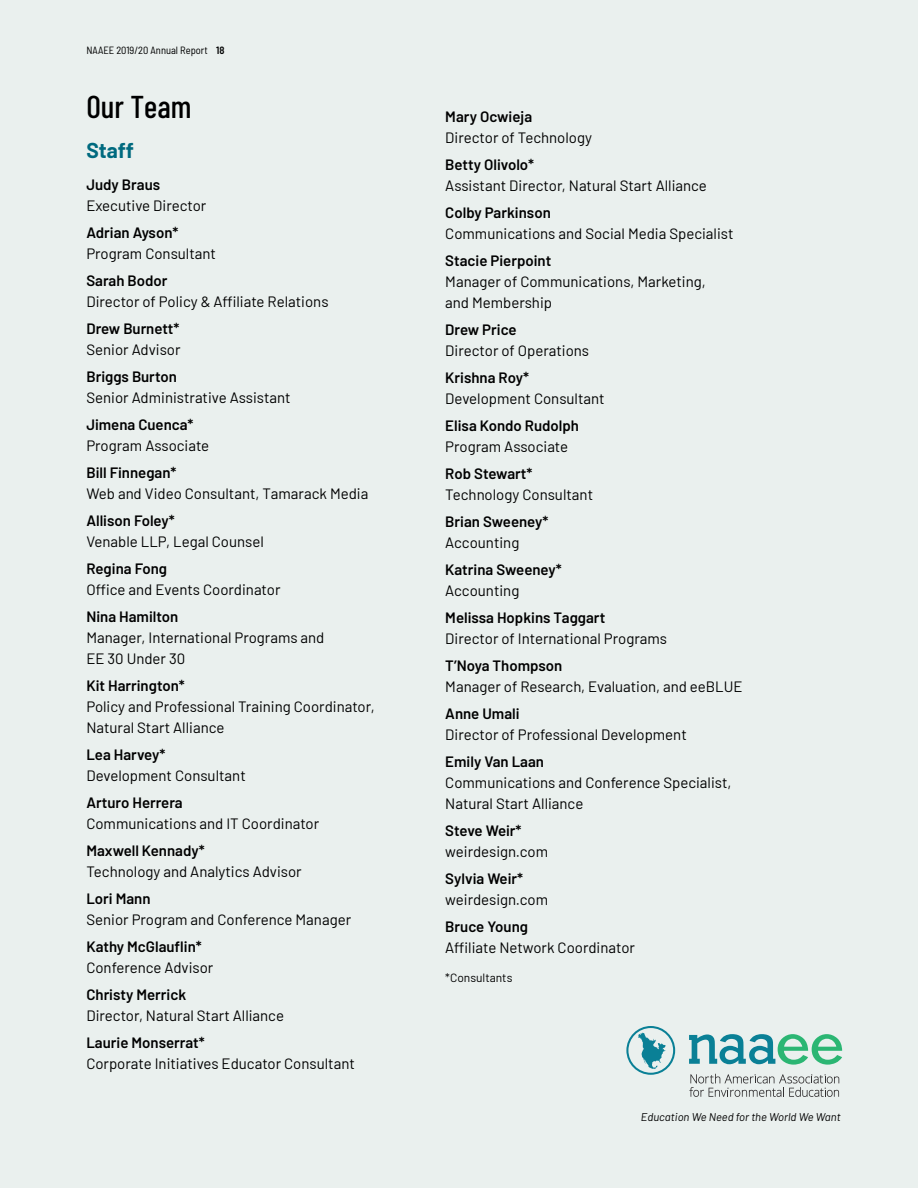
<style>
.page{position:relative;width:918px;height:1188px;background:#eaf0ee}
.page>*{position:absolute;margin:0;border:0;box-sizing:border-box;transform-origin:0 0}
.t1{font:500 31.5px "Barlow Condensed";color:#000}
.t2{font:700 21px "Barlow";color:#006a7f}
.t3{font:15px/21px "Barlow";color:#000}
.t4{font:600 15px "Barlow";color:#000}
.t5{font:12px "Barlow";color:#000}
.t6{font:italic 11.25px "Barlow";color:#000}
.t7{font:semi-condensed 10.5px "Barlow";color:#000}
.s1{font-weight:600}
</style>
<div class="page">
<svg style="left:626px;top:1026px;width:49px;height:49px"></svg>
<svg style="left:689px;top:1034px;width:153px;height:31px"></svg>
<svg style="left:689px;top:1074px;width:150px;height:23px"></svg>
<p class="t7" style="left:86px;top:42px;width:140px">NAAEE 2019/20 Annual Report <span class="s1">18</span></p>
<h1 class="t1" style="left:86px;top:84px;width:107px">Our Team</h1>
<h2 class="t2" style="left:86px;top:135px;width:49px">Staff</h2>
<p class="t4" style="left:86px;top:173px;width:75px">Judy Braus</p>
<p class="t3" style="left:86px;top:194px;width:122px">Executive Director</p>
<p class="t4" style="left:86px;top:221px;width:94px">Adrian Ayson*</p>
<p class="t3" style="left:86px;top:242px;width:131px">Program Consultant</p>
<p class="t4" style="left:86px;top:269px;width:83px">Sarah Bodor</p>
<p class="t3" style="left:86px;top:290px;width:244px">Director of Policy &amp; Affiliate Relations</p>
<p class="t4" style="left:86px;top:317px;width:95px">Drew Burnett*</p>
<p class="t3" style="left:86px;top:338px;width:96px">Senior Advisor</p>
<p class="t4" style="left:86px;top:365px;width:92px">Briggs Burton</p>
<p class="t3" style="left:86px;top:386px;width:206px">Senior Administrative Assistant</p>
<p class="t4" style="left:86px;top:413px;width:109px">Jimena Cuenca*</p>
<p class="t3" style="left:86px;top:434px;width:124px">Program Associate</p>
<p class="t4" style="left:86px;top:461px;width:92px">Bill Finnegan*</p>
<p class="t3" style="left:86px;top:482px;width:284px">Web and Video Consultant, Tamarack Media</p>
<p class="t4" style="left:86px;top:509px;width:90px">Allison Foley*</p>
<p class="t3" style="left:86px;top:530px;width:179px">Venable LLP, Legal Counsel</p>
<p class="t4" style="left:86px;top:557px;width:82px">Regina Fong</p>
<p class="t3" style="left:86px;top:578px;width:196px">Office and Events Coordinator</p>
<p class="t4" style="left:86px;top:605px;width:94px">Nina Hamilton</p>
<p class="t3" style="left:86px;top:626px;width:240px">Manager, International Programs and<br>EE 30 Under 30</p>
<p class="t4" style="left:86px;top:674px;width:100px">Kit Harrington*</p>
<p class="t3" style="left:86px;top:695px;width:290px">Policy and Professional Training Coordinator,<br>Natural Start Alliance</p>
<p class="t4" style="left:86px;top:743px;width:80px">Lea Harvey*</p>
<p class="t3" style="left:86px;top:764px;width:161px">Development Consultant</p>
<p class="t4" style="left:86px;top:791px;width:98px">Arturo Herrera</p>
<p class="t3" style="left:86px;top:812px;width:234px">Communications and IT Coordinator</p>
<p class="t4" style="left:86px;top:839px;width:120px">Maxwell Kennady*</p>
<p class="t3" style="left:86px;top:860px;width:217px">Technology and Analytics Advisor</p>
<p class="t4" style="left:86px;top:887px;width:66px">Lori Mann</p>
<p class="t3" style="left:86px;top:908px;width:266px">Senior Program and Conference Manager</p>
<p class="t4" style="left:86px;top:935px;width:117px">Kathy McGlauflin*</p>
<p class="t3" style="left:86px;top:956px;width:128px">Conference Advisor</p>
<p class="t4" style="left:86px;top:983px;width:101px">Christy Merrick</p>
<p class="t3" style="left:86px;top:1004px;width:199px">Director, Natural Start Alliance</p>
<p class="t4" style="left:86px;top:1031px;width:120px">Laurie Monserrat*</p>
<p class="t3" style="left:86px;top:1052px;width:270px">Corporate Initiatives Educator Consultant</p>
<p class="t4" style="left:445px;top:106px;width:88px">Mary Ocwieja</p>
<p class="t3" style="left:445px;top:126px;width:148px">Director of Technology</p>
<p class="t4" style="left:445px;top:154px;width:90px">Betty Olivolo*</p>
<p class="t3" style="left:445px;top:174px;width:263px">Assistant Director, Natural Start Alliance</p>
<p class="t4" style="left:445px;top:202px;width:107px">Colby Parkinson</p>
<p class="t3" style="left:445px;top:222px;width:290px">Communications and Social Media Specialist</p>
<p class="t4" style="left:445px;top:250px;width:108px">Stacie Pierpoint</p>
<p class="t3" style="left:445px;top:270px;width:262px">Manager of Communications, Marketing, and Membership</p>
<p class="t4" style="left:445px;top:319px;width:73px">Drew Price</p>
<p class="t3" style="left:445px;top:339px;width:145px">Director of Operations</p>
<p class="t4" style="left:445px;top:367px;width:85px">Krishna Roy*</p>
<p class="t3" style="left:445px;top:387px;width:161px">Development Consultant</p>
<p class="t4" style="left:445px;top:415px;width:135px">Elisa Kondo Rudolph</p>
<p class="t3" style="left:445px;top:435px;width:124px">Program Associate</p>
<p class="t4" style="left:445px;top:463px;width:89px">Rob Stewart*</p>
<p class="t3" style="left:445px;top:483px;width:149px">Technology Consultant</p>
<p class="t4" style="left:445px;top:511px;width:105px">Brian Sweeney*</p>
<p class="t3" style="left:445px;top:531px;width:76px">Accounting</p>
<p class="t4" style="left:445px;top:559px;width:118px">Katrina Sweeney*</p>
<p class="t3" style="left:445px;top:579px;width:76px">Accounting</p>
<p class="t4" style="left:445px;top:607px;width:162px">Melissa Hopkins Taggart</p>
<p class="t3" style="left:445px;top:627px;width:223px">Director of International Programs</p>
<p class="t4" style="left:445px;top:655px;width:119px">T’Noya Thompson</p>
<p class="t3" style="left:445px;top:675px;width:299px">Manager of Research, Evaluation, and eeBLUE</p>
<p class="t4" style="left:445px;top:703px;width:76px">Anne Umali</p>
<p class="t3" style="left:445px;top:723px;width:243px">Director of Professional Development</p>
<p class="t4" style="left:445px;top:751px;width:100px">Emily Van Laan</p>
<p class="t3" style="left:445px;top:771px;width:288px">Communications and Conference Specialist,<br>Natural Start Alliance</p>
<p class="t4" style="left:445px;top:820px;width:78px">Steve Weir*</p>
<p class="t3" style="left:445px;top:840px;width:104px">weirdesign.com</p>
<p class="t4" style="left:445px;top:868px;width:79px">Sylvia Weir*</p>
<p class="t3" style="left:445px;top:888px;width:104px">weirdesign.com</p>
<p class="t4" style="left:445px;top:916px;width:84px">Bruce Young</p>
<p class="t3" style="left:445px;top:936px;width:191px">Affiliate Network Coordinator</p>
<p class="t5" style="left:445px;top:969px;width:69px">*Consultants</p>
<p class="t6" style="left:641px;top:1109px;width:201px">Education We Need for the World We Want</p>
</div>
